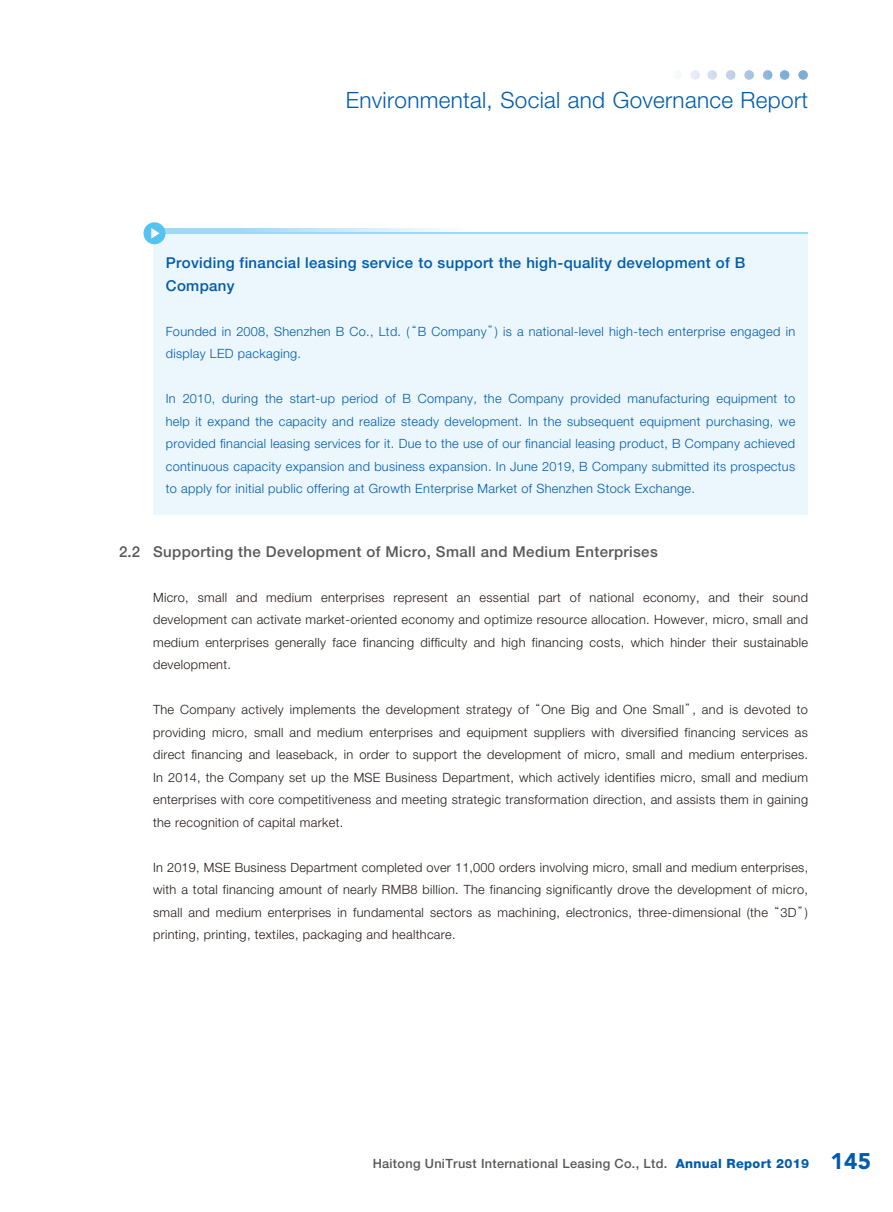
<style>
.page{position:relative;width:893px;height:1212px;background:#fff}
.page>*{position:absolute;margin:0;border:0;box-sizing:border-box;transform-origin:0 0}
.t1{font:300 22.5px "Helvetica Neue";letter-spacing:.015em;color:#005bac}
.t2{font:500 15px/22.5px "Helvetica Neue";letter-spacing:.025em;color:#005bac}
.t3{font:500 15px "Helvetica Neue";letter-spacing:.025em;color:#595857}
.t4{font:300 12.75px/22.5px "Helvetica Neue";letter-spacing:.025em;color:#231916;text-align:justify}
.t5{font:300 12.75px/22.5px "Helvetica Neue";letter-spacing:.025em;color:#005bac}
.t6{font:500 12.75px "Helvetica Neue";letter-spacing:.025em;color:#595857}
.s1{font-family:"M Hei HK"}
.s2{font-weight:800;color:#005bac}
.s3{font-family:"Avenir";font-weight:900;font-size:22.5px;color:#005bac}
</style>
<div class="page">
<svg style="left:798px;top:70px;width:10px;height:10px"></svg>
<svg style="left:726px;top:70px;width:9px;height:10px"></svg>
<svg style="left:763px;top:70px;width:9px;height:10px"></svg>
<svg style="left:690px;top:70px;width:10px;height:10px"></svg>
<svg style="left:780px;top:70px;width:9px;height:10px"></svg>
<svg style="left:707px;top:70px;width:10px;height:10px"></svg>
<svg style="left:744px;top:70px;width:10px;height:10px"></svg>
<div style="left:153px;top:234px;width:655px;height:281px;background:#ebf6fd"></div>
<svg style="left:164px;top:228px;width:397px;height:5px"></svg>
<hr style="left:155px;top:233px;width:653px;height:1px;background:#9fd9f6">
<div style="left:144px;top:222px;width:21px;height:22px;background:#55c3f1;border-radius:50%"></div>
<svg style="left:151px;top:228px;width:9px;height:11px"></svg>
<h1 class="t1" style="left:346px;top:86px;width:464px">Environmental, Social and Governance Report</h1>
<p class="t2" style="left:166px;top:251px;width:581px">Providing financial leasing service to support the high-quality development of B<br>Company</p>
<p class="t5" style="left:166px;top:320px;width:631px">Founded in 2008, Shenzhen B Co., Ltd. (<span class="s1">“</span>B Company<span class="s1">”</span>) is a national-level high-tech enterprise engaged in display LED packaging.</p>
<p class="t5" style="left:166px;top:387px;width:631px;text-align:justify">In 2010, during the start-up period of B Company, the Company provided manufacturing equipment to help it expand the capacity and realize steady development. In the subsequent equipment purchasing, we provided financial leasing services for it. Due to the use of our financial leasing product, B Company achieved continuous capacity expansion and business expansion. In June 2019, B Company submitted its prospectus to apply for initial public offering at Growth Enterprise Market of Shenzhen Stock Exchange.</p>
<p class="t3" style="left:119px;top:542px;width:540px">2.2 Supporting the Development of Micro, Small and Medium Enterprises</p>
<p class="t4" style="left:153px;top:586px;width:656px">Micro, small and medium enterprises represent an essential part of national economy, and their sound development can activate market-oriented economy and optimize resource allocation. However, micro, small and medium enterprises generally face financing difficulty and high financing costs, which hinder their sustainable development.</p>
<p class="t4" style="left:153px;top:698px;width:656px">The Company actively implements the development strategy of <span class="s1">“</span>One Big and One Small<span class="s1">”</span>, and is devoted to providing micro, small and medium enterprises and equipment suppliers with diversified financing services as direct financing and leaseback, in order to support the development of micro, small and medium enterprises.<br>In 2014, the Company set up the MSE Business Department, which actively identifies micro, small and medium enterprises with core competitiveness and meeting strategic transformation direction, and assists them in gaining the recognition of capital market.</p>
<p class="t4" style="left:153px;top:856px;width:658px">In 2019, MSE Business Department completed over 11,000 orders involving micro, small and medium enterprises, with a total financing amount of nearly RMB8 billion. The financing significantly drove the development of micro, small and medium enterprises in fundamental sectors as machining, electronics, three-dimensional (the <span class="s1">“</span>3D<span class="s1">”</span>) printing, printing, textiles, packaging and healthcare.</p>
<p class="t6" style="left:373px;top:1156px;width:500px">Haitong UniTrust International Leasing Co., Ltd. <span class="s2">Annual Report 2019</span> <span class="s3">145</span></p>
</div>
